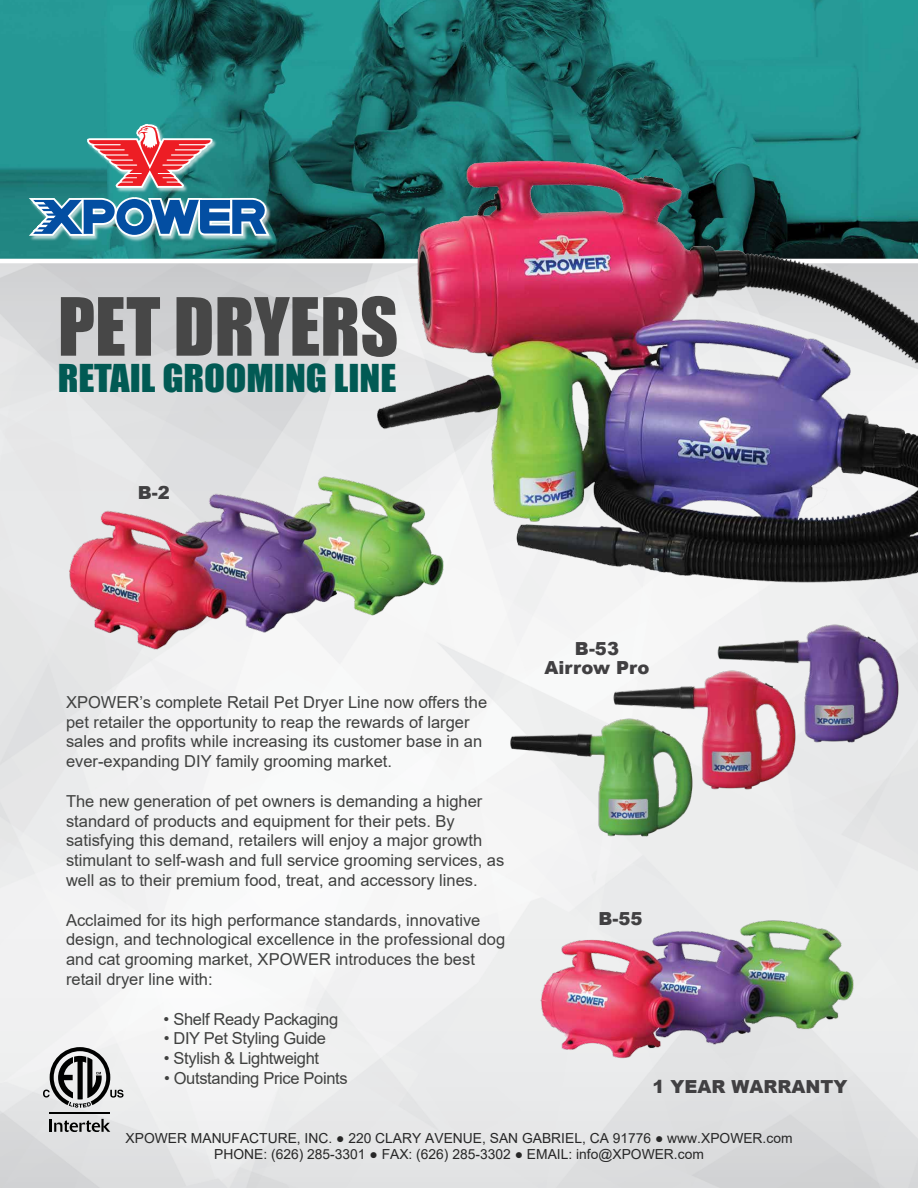
<style>
.page{position:relative;width:918px;height:1188px;background:#fff}
.page>*{position:absolute;margin:0;border:0;box-sizing:border-box;transform-origin:0 0}
.t1{font:74.1px "Impact";color:#474747}
.t2{font:35.25px "Impact";color:#015a54;scale:1.09 1}
.t3{font:900 18px/19.5px "Arial";color:#414042;text-align:center}
.t4{font:16.5px/19.8px "Arial";color:#404140}
.t5{font:16.5px "Arial";letter-spacing:-.02em;color:#404140}
.t6{font:13.8px/16.6px "Arial";color:#272727;text-align:center}
</style>
<div class="page">
<img style="left:0;top:0;width:918px;height:1188px">
<img style="left:62px;top:471px;width:390px;height:187px">
<img style="left:534px;top:915px;width:327px;height:150px">
<img style="left:28px;top:121px;width:248px;height:122px">
<svg style="left:25px;top:116px;width:248px;height:123px;background:#508591"></svg>
<hr style="left:0;top:259px;width:918px;height:4px;background:#fff">
<svg style="left:50px;top:1119px;width:60px;height:13px"></svg>
<hr style="left:50px;top:1112px;width:60px;height:2px;background:#000100">
<svg style="left:43px;top:1047px;width:81px;height:61px;background:#9f9f9f"></svg>
<img style="left:357px;top:151px;width:561px;height:439px">
<img style="left:606px;top:665px;width:195px;height:132px">
<img style="left:503px;top:713px;width:194px;height:132px">
<img style="left:708px;top:619px;width:195px;height:132px">
<h1 class="t1" style="left:58px;top:269px;width:342px">PET DRYERS</h1>
<h2 class="t2" style="left:58px;top:351px;width:312px">RETAIL GROOMING LINE</h2>
<p class="t3" style="left:138px;top:482px;width:34px">B-2</p>
<p class="t4" style="left:66px;top:692px;width:423px">XPOWER’s complete Retail Pet Dryer Line now offers the pet retailer the opportunity to reap the rewards of larger sales and profits while increasing its customer base in an ever-expanding DIY family grooming market.</p>
<p class="t4" style="left:66px;top:791px;width:440px">The new generation of pet owners is demanding a higher standard of products and equipment for their pets. By satisfying this demand, retailers will enjoy a major growth stimulant to self-wash and full service grooming services, as well as to their premium food, treat, and accessory lines.</p>
<p class="t4" style="left:66px;top:910px;width:441px">Acclaimed for its high performance standards, innovative design, and technological excellence in the professional dog and cat grooming market, XPOWER introduces the best retail dryer line with:</p>
<p class="t5" style="left:164px;top:1007px;width:176px">• Shelf Ready Packaging</p>
<p class="t5" style="left:164px;top:1027px;width:164px">• DIY Pet Styling Guide</p>
<p class="t5" style="left:164px;top:1047px;width:157px">• Stylish &amp; Lightweight</p>
<p class="t5" style="left:164px;top:1067px;width:185px">• Outstanding Price Points</p>
<p class="t3" style="left:545px;top:638px;width:106px">B-53<br>Airrow Pro</p>
<p class="t3" style="left:598px;top:908px;width:46px">B-55</p>
<p class="t3" style="left:652px;top:1076px;width:197px">1 YEAR WARRANTY</p>
<p class="t6" style="left:126px;top:1129px;width:669px">XPOWER MANUFACTURE, INC. ● 220 CLARY AVENUE, SAN GABRIEL, CA 91776 ● www.XPOWER.com<br>PHONE: (626) 285-3301 ● FAX: (626) 285-3302 ● EMAIL: info@XPOWER.com</p>
</div>
